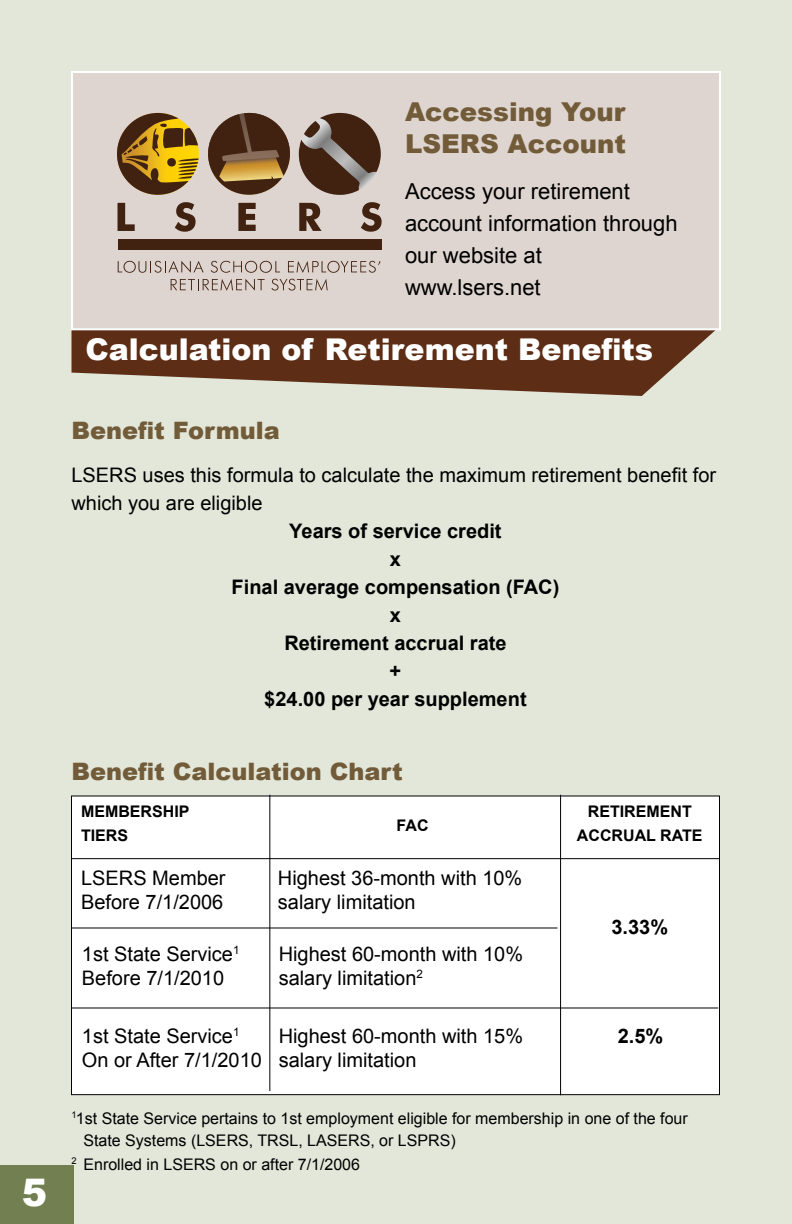
<style>
.page{position:relative;width:792px;height:1224px;background:#e2e7da}
.page>*{position:absolute;margin:0;border:0;box-sizing:border-box;transform-origin:0 0}
.t1{font:900 38px "Arial";color:#fff}
.t2{font:900 30px "Arial";color:#fff}
.t3{font:900 26px/31.2px "Arial";color:#725b38}
.t4{font:900 24px "Arial";color:#725b38}
.t5{font:22px/32px "Arial";color:#000}
.t6{font:20px/24px "Arial";color:#000}
.t7{font:700 20px/28px "Arial";color:#000;text-align:center}
.t8{font:16px/22px "Arial";color:#000}
.t9{font:700 16px/24px "Arial";color:#000}
</style>
<div class="page">
<div style="left:72px;top:796px;width:648px;height:299px;background:#fff"></div>
<hr style="left:72px;top:858px;width:648px;height:1px;background:#000">
<hr style="left:72px;top:927px;width:486px;height:1px;background:#000">
<hr style="left:72px;top:1007px;width:646px;height:1px;background:#000">
<hr style="left:269px;top:795px;width:1px;height:296px;background:#000">
<hr style="left:560px;top:795px;width:1px;height:300px;background:#000">
<svg style="left:72px;top:330px;width:648px;height:66px;fill:#5d2d15"></svg>
<div style="left:0;top:1165px;width:73px;height:59px;background:#728051"></div>
<div style="left:71px;top:71px;width:650px;height:259px;background:#dfd5d0;border:2px solid #fff"></div>
<svg style="left:299px;top:113px;width:82px;height:82px"></svg>
<svg style="left:118px;top:203px;width:17px;height:28px"></svg>
<svg style="left:175px;top:202px;width:21px;height:30px"></svg>
<svg style="left:238px;top:203px;width:18px;height:28px"></svg>
<svg style="left:299px;top:203px;width:23px;height:28px"></svg>
<svg style="left:361px;top:202px;width:21px;height:30px"></svg>
<div style="left:118px;top:239px;width:263px;height:11px;background:#412211"></div>
<svg style="left:118px;top:261px;width:86px;height:12px"></svg>
<svg style="left:211px;top:261px;width:69px;height:12px"></svg>
<svg style="left:288px;top:261px;width:93px;height:12px"></svg>
<svg style="left:171px;top:279px;width:94px;height:12px"></svg>
<svg style="left:271px;top:279px;width:57px;height:12px"></svg>
<svg style="left:208px;top:113px;width:82px;height:82px"></svg>
<svg style="left:117px;top:113px;width:82px;height:82px"></svg>
<h1 class="t1" style="left:22px;top:1165px;width:27px">5</h1>
<h3 class="t3" style="left:405px;top:96px;width:223px">Accessing Your<br>LSERS Account</h3>
<p class="t5" style="left:405px;top:176px;width:274px">Access your retirement account information through our website at www.lsers.net</p>
<h2 class="t2" style="left:85px;top:327px;width:569px">Calculation of Retirement Benefits</h2>
<p class="t4" style="left:72px;top:413px;width:210px">Benefit Formula</p>
<p class="t6" style="left:72px;top:461px;width:646px;line-height:28px">LSERS uses this formula to calculate the maximum retirement benefit for which you are eligible</p>
<p class="t7" style="left:232px;top:517px;width:329px">Years of service credit<br>x<br>Final average compensation (FAC) x<br>Retirement accrual rate<br>+<br>$24.00 per year supplement</p>
<p class="t4" style="left:72px;top:754px;width:333px">Benefit Calculation Chart</p>
<p class="t9" style="left:81px;top:800px;width:110px">MEMBERSHIP<br>TIERS</p>
<p class="t9" style="left:397px;top:814px;width:33px">FAC</p>
<p class="t6" style="left:81px;top:866px;width:146px">LSERS Member<br>Before 7/1/2006</p>
<p class="t6" style="left:278px;top:866px;width:246px">Highest 36-month with 10% salary limitation</p>
<p class="t6" style="left:82px;top:942px;width:159px">1st State Service<sup>1<br></sup>Before 7/1/2010</p>
<p class="t6" style="left:279px;top:942px;width:246px">Highest 60-month with 10% salary limitation<sup>2</sup></p>
<p class="t9" style="left:577px;top:800px;width:127px;text-align:center">RETIREMENT<br>ACCRUAL RATE</p>
<p class="t7" style="left:611px;top:914px;width:58px">3.33%</p>
<p class="t6" style="left:82px;top:1024px;width:182px">1st State Service<sup>1<br></sup>On or After 7/1/2010</p>
<p class="t6" style="left:279px;top:1024px;width:246px">Highest 60-month with 15% salary limitation</p>
<p class="t7" style="left:618px;top:1023px;width:47px">2.5%</p>
<p class="t8" style="left:83px;top:1107px;width:606px;text-indent:-12px"><sup>1</sup>1st State Service pertains to 1st employment eligible for membership in one of the four<br>State Systems (LSERS, TRSL, LASERS, or LSPRS)</p>
<p class="t8" style="left:72px;top:1153px;width:290px"><sup>2</sup> Enrolled in LSERS on or after 7/1/2006</p>
</div>
